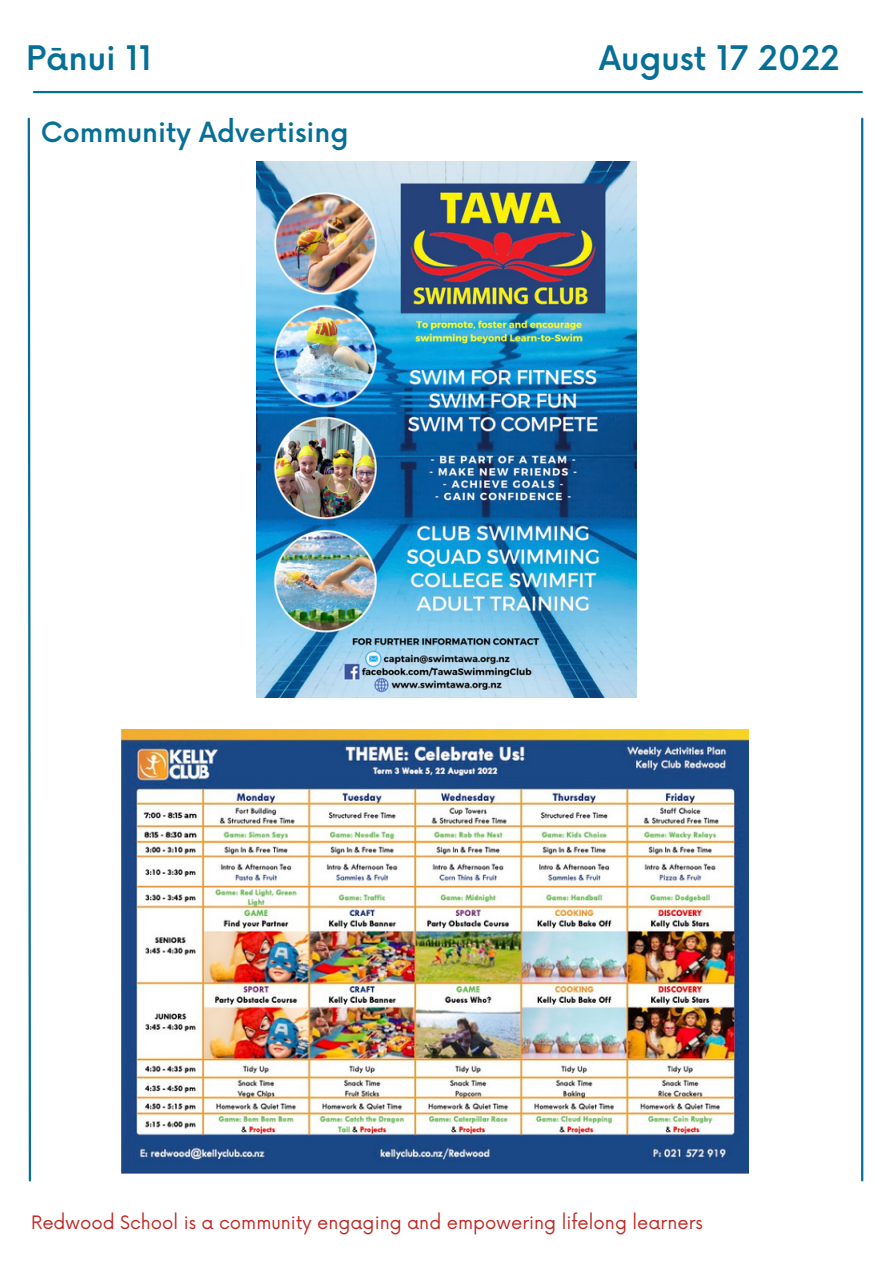
<style>
.page{position:relative;width:893px;height:1264px;background:#fff}
.page>*{position:absolute;margin:0;border:0;box-sizing:border-box;transform-origin:0 0}
.t1{font:500 33px "Now";color:#056f96}
.t2{font:500 27.15px "Now";color:#056f96}
.t3{font:18px "Now";color:#c12823}
</style>
<div class="page">
<hr style="left:34px;top:91px;width:827px;height:2px;background:#056f96">
<svg style="left:27px;top:117px;width:5px;height:1065px"></svg>
<hr style="left:861px;top:119px;width:2px;height:1061px;background:#056f96">
<img style="left:256px;top:161px;width:380px;height:536px">
<img style="left:121px;top:729px;width:627px;height:444px">
<h1 class="t1" style="left:26px;top:41px;width:127px">Pānui 11</h1>
<h1 class="t1" style="left:599px;top:41px;width:242px">August 17 2022</h1>
<h2 class="t2" style="left:41px;top:117px;width:309px">Community Advertising</h2>
<p class="t3" style="left:31px;top:1212px;width:673px">Redwood School is a community engaging and empowering lifelong learners</p>
</div>
